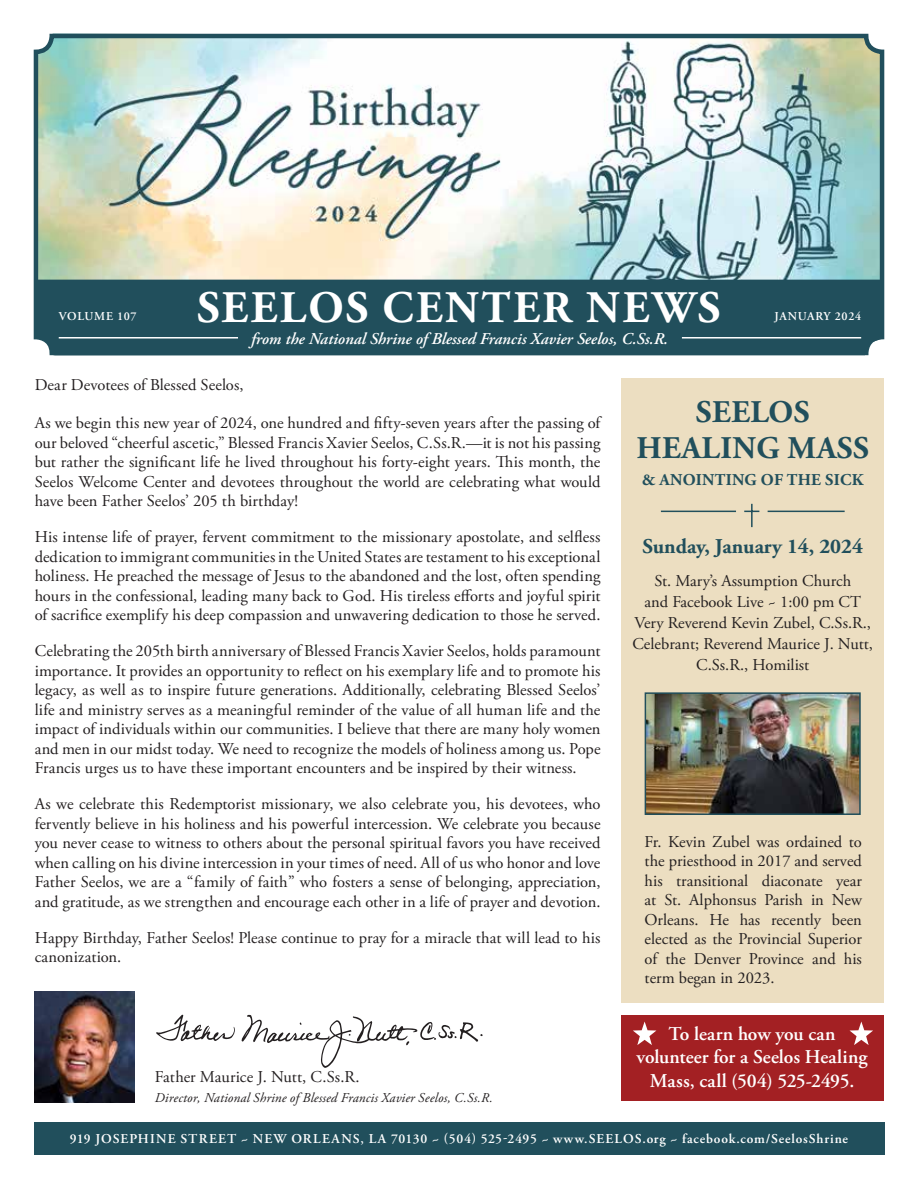
<style>
.page{position:relative;width:918px;height:1188px;background:#fff}
.page>*{position:absolute;margin:0;border:0;box-sizing:border-box;transform-origin:0 0}
.t1{font:700 45px "Adobe Garamond Pro";letter-spacing:.055em;color:#fff}
.t2{font:700 31.5px/36px "Adobe Garamond Pro";letter-spacing:.015em;color:#214f5c;text-align:center}
.t3{font:700 21px "Adobe Garamond Pro";color:#214f5c}
.t4{font:600 19.5px/23.4px "Adobe Garamond Pro";color:#fff;text-align:center}
.t5{font:16.5px/19.5px "Adobe Garamond Pro";color:#231f20;text-align:justify}
.t6{font:italic 600 16.5px "Adobe Garamond Pro";color:#fff}
.t7{font:700 16.5px "Adobe Garamond Pro";letter-spacing:.015em;color:#214f5c}
.t8{font:600 13.5px "Adobe Garamond Pro";letter-spacing:.065em;color:#fff}
.t9{font:italic 13.5px "Adobe Garamond Pro";letter-spacing:.01em;color:#231f20}
.t10{font:600 12px "Adobe Garamond Pro";letter-spacing:.05em;color:#fff}
</style>
<div class="page">
<img style="left:39px;top:39px;width:840px;height:241px">
<div style="left:34px;top:34px;width:850px;height:321px;border:4px solid #214f5c;border-radius:16px"></div>
<div style="left:36px;top:280px;width:845px;height:75px;background:#214f5c"></div>
<div style="left:34px;top:1122px;width:850px;height:32px;background:#214f5c"></div>
<hr style="left:59px;top:337px;width:179px;height:2px;background:#fff">
<hr style="left:682px;top:337px;width:179px;height:2px;background:#fff">
<img style="left:35px;top:991px;width:99px;height:111px">
<div style="left:621px;top:1015px;width:263px;height:86px;background:#a32023"></div>
<svg style="left:633px;top:1022px;width:23px;height:23px"></svg>
<svg style="left:850px;top:1022px;width:23px;height:23px"></svg>
<div style="left:621px;top:378px;width:263px;height:625px;background:#ecdec1"></div>
<hr style="left:751px;top:504px;width:2px;height:23px;background:#214f5c">
<svg style="left:744px;top:511px;width:15px;height:1px"></svg>
<hr style="left:661px;top:511px;width:75px;height:1px;background:#214f5c">
<hr style="left:768px;top:511px;width:77px;height:1px;background:#214f5c">
<svg style="left:156px;top:1015px;width:79px;height:26px"></svg>
<svg style="left:241px;top:1015px;width:242px;height:53px"></svg>
<img style="left:648px;top:695px;width:210px;height:117px">
<div style="left:645px;top:692px;width:216px;height:123px;border:2px solid #214f5c"></div>
<h1 class="t1" style="left:197px;top:281px;width:525px">SEELOS CENTER NEWS</h1>
<p class="t10" style="left:59px;top:309px;width:79px">VOLUME 107</p>
<p class="t10" style="left:775px;top:309px;width:88px">JANUARY 2024</p>
<p class="t6" style="left:251px;top:329px;width:418px">from the National Shrine of Blessed Francis Xavier Seelos, C.Ss.R.</p>
<p class="t5" style="left:35px;top:376px;width:210px">Dear Devotees of Blessed Seelos,</p>
<p class="t5" style="left:35px;top:414px;width:567px">As we begin this new year of 2024, one hundred and fifty-seven years after the passing of our beloved “cheerful ascetic,” Blessed Francis Xavier Seelos, C.Ss.R.—it is not his passing but rather the significant life he lived throughout his forty-eight years. This month, the Seelos Welcome Center and devotees throughout the world are celebrating what would have been Father Seelos’ 205 th birthday!</p>
<p class="t5" style="left:35px;top:528px;width:567px">His intense life of prayer, fervent commitment to the missionary apostolate, and selfless dedication to immigrant communities in the United States are testament to his exceptional holiness. He preached the message of Jesus to the abandoned and the lost, often spending hours in the confessional, leading many back to God. His tireless efforts and joyful spirit of sacrifice exemplify his deep compassion and unwavering dedication to those he served.</p>
<p class="t5" style="left:35px;top:642px;width:567px">Celebrating the 205th birth anniversary of Blessed Francis Xavier Seelos, holds paramount importance. It provides an opportunity to reflect on his exemplary life and to promote his legacy, as well as to inspire future generations. Additionally, celebrating Blessed Seelos’ life and ministry serves as a meaningful reminder of the value of all human life and the impact of individuals within our communities. I believe that there are many holy women and men in our midst today. We need to recognize the models of holiness among us. Pope Francis urges us to have these important encounters and be inspired by their witness.</p>
<p class="t5" style="left:35px;top:795px;width:567px">As we celebrate this Redemptorist missionary, we also celebrate you, his devotees, who fervently believe in his holiness and his powerful intercession. We celebrate you because you never cease to witness to others about the personal spiritual favors you have received when calling on his divine intercession in your times of need. All of us who honor and love Father Seelos, we are a “family of faith” who fosters a sense of belonging, appreciation, and gratitude, as we strengthen and encourage each other in a life of prayer and devotion.</p>
<p class="t5" style="left:35px;top:928px;width:567px">Happy Birthday, Father Seelos! Please continue to pray for a miracle that will lead to his canonization.</p>
<p class="t5" style="left:155px;top:1068px;width:207px">Father Maurice J. Nutt, C.Ss.R.</p>
<p class="t9" style="left:155px;top:1090px;width:340px">Director, National Shrine of Blessed Francis Xavier Seelos, C.Ss.R.</p>
<h2 class="t2" style="left:636px;top:395px;width:234px">SEELOS<br>HEALING MASS</h2>
<p class="t7" style="left:642px;top:470px;width:223px">&amp; ANOINTING OF THE SICK</p>
<p class="t3" style="left:643px;top:534px;width:222px">Sunday, January 14, 2024</p>
<p class="t5" style="left:633px;top:571px;width:242px;line-height:21px;text-align:center">St. Mary’s Assumption Church<br>and Facebook Live ~ 1:00 pm CT<br>Very Reverend Kevin Zubel, C.Ss.R.,<br>Celebrant; Reverend Maurice J. Nutt,<br>C.Ss.R., Homilist</p>
<p class="t5" style="left:645px;top:832px;width:219px">Fr. Kevin Zubel was ordained to the priesthood in 2017 and served his transitional diaconate year at St. Alphonsus Parish in New Orleans. He has recently been elected as the Provincial Superior of the Denver Province and his term began in 2023.</p>
<p class="t4" style="left:637px;top:1022px;width:232px">To learn how you can volunteer for a Seelos Healing<br>Mass, call (504) 525-2495.</p>
<p class="t8" style="left:70px;top:1131px;width:780px">919 JOSEPHINE STREET ~ NEW ORLEANS, LA 70130 ~ (504) 525-2495 ~ www.SEELOS.org ~ facebook.com/SeelosShrine</p>
</div>
